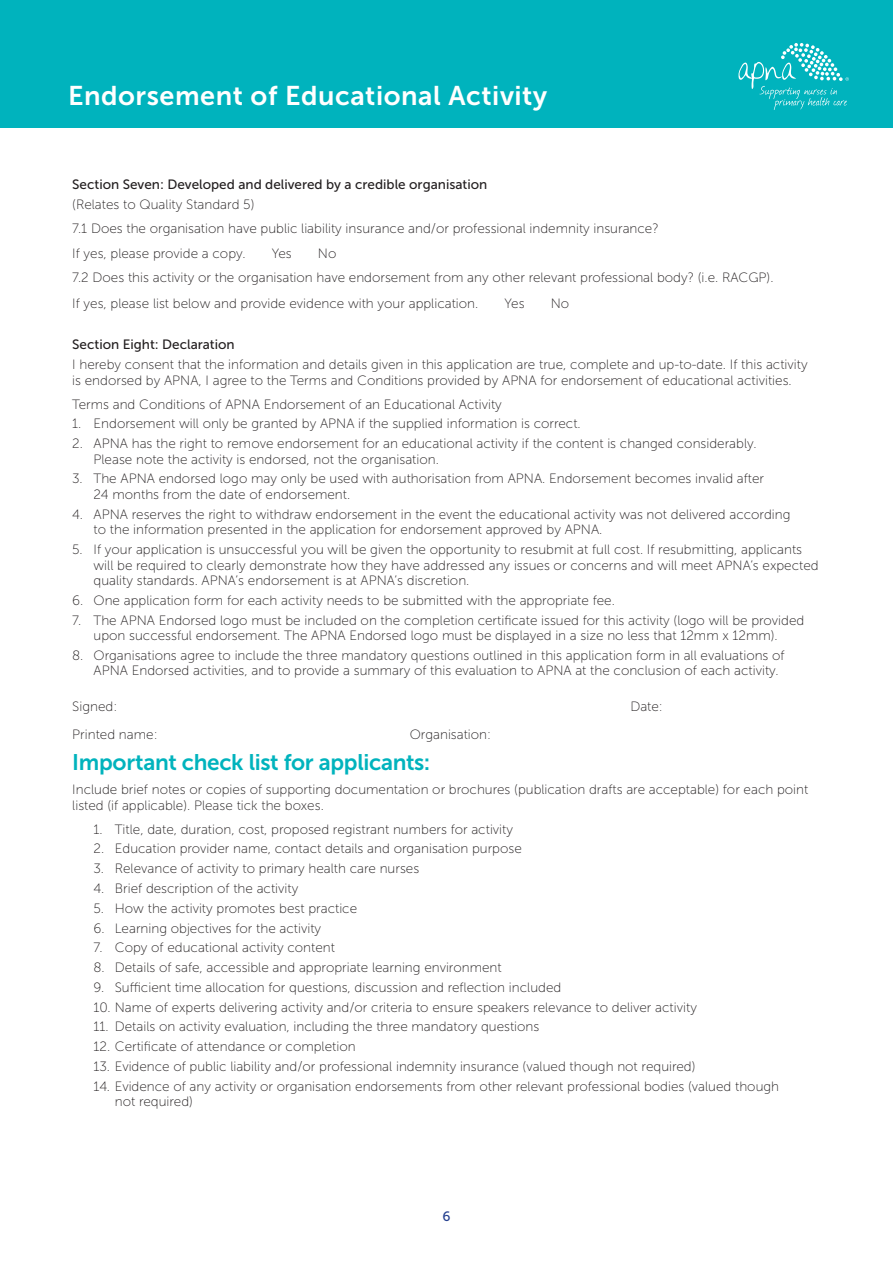
<style>
.page{position:relative;width:893px;height:1263px;background:#fff}
.page>*{position:absolute;margin:0;border:0;box-sizing:border-box;transform-origin:0 0}
.t1{font:27px "Museo Sans 700";letter-spacing:.02em;color:#fff}
.t2{font:22.5px "Museo Sans 700";letter-spacing:-.015em;color:#00b3bd}
.t3{font:13.5px/15.6px "Museo Sans 100";color:#231f20}
.t4{font:13.5px "Museo Sans 500";color:#231f20}
.t5{font:13.5px "Museo Sans 500";color:#25408f}
</style>
<div class="page">
<div style="left:0;top:0;width:893px;height:128px;background:#00b3bd"></div>
<svg style="left:738px;top:43px;width:111px;height:67px"></svg>
<h1 class="t1" style="left:68px;top:81px;width:481px">Endorsement of Educational Activity</h1>
<p class="t4" style="left:72px;top:177px;width:416px">Section Seven: Developed and delivered by a credible organisation</p>
<p class="t3" style="left:72px;top:192px;width:588px;line-height:24px">(Relates to Quality Standard 5)<br>7.1 Does the organisation have public liability insurance and/or professional indemnity insurance?</p>
<p class="t3" style="left:72px;top:246px;width:175px">If yes, please provide a copy.</p>
<p class="t3" style="left:272px;top:246px;width:22px">Yes</p>
<p class="t3" style="left:72px;top:241px;width:703px;line-height:24px;text-indent:246px">No<br>7.2 Does this activity or the organisation have endorsement from any other relevant professional body? (i.e. RACGP).</p>
<p class="t3" style="left:72px;top:295px;width:408px">If yes, please list below and provide evidence with your application.</p>
<p class="t3" style="left:504px;top:295px;width:22px">Yes</p>
<p class="t3" style="left:551px;top:295px;width:20px">No</p>
<p class="t4" style="left:72px;top:337px;width:164px">Section Eight: Declaration</p>
<p class="t3" style="left:72px;top:357px;width:737px">I hereby consent that the information and details given in this application are true, complete and up-to-date. If this activity is endorsed by APNA, I agree to the Terms and Conditions provided by APNA for endorsement of educational activities.</p>
<p class="t3" style="left:72px;top:396px;width:431px">Terms and Conditions of APNA Endorsement of an Educational Activity</p>
<p class="t3" style="left:72px;top:416px;width:510px">1. Endorsement will only be granted by APNA if the supplied information is correct.</p>
<p class="t3" style="left:94px;top:436px;width:664px;text-indent:-21px">2. APNA has the right to remove endorsement for an educational activity if the content is changed considerably.<br>Please note the activity is endorsed, not the organisation.</p>
<p class="t3" style="left:94px;top:471px;width:672px;text-indent:-21px">3. The APNA endorsed logo may only be used with authorisation from APNA. Endorsement becomes invalid after<br>24 months from the date of endorsement.</p>
<p class="t3" style="left:94px;top:506px;width:698px;text-indent:-21px">4. APNA reserves the right to withdraw endorsement in the event the educational activity was not delivered according to the information presented in the application for endorsement approved by APNA.</p>
<p class="t3" style="left:94px;top:542px;width:727px;text-indent:-21px">5. If your application is unsuccessful you will be given the opportunity to resubmit at full cost. If resubmitting, applicants will be required to clearly demonstrate how they have addressed any issues or concerns and will meet APNA’s expected quality standards. APNA’s endorsement is at APNA’s discretion.</p>
<p class="t3" style="left:72px;top:593px;width:544px">6. One application form for each activity needs to be submitted with the appropriate fee.</p>
<p class="t3" style="left:72px;top:612px;width:734px;text-align:center">7. The APNA Endorsed logo must be included on the completion certificate issued for this activity (logo will be provided upon successful endorsement. The APNA Endorsed logo must be displayed in a size no less that 12mm x 12mm).</p>
<p class="t3" style="left:94px;top:648px;width:693px;text-indent:-21px">8. Organisations agree to include the three mandatory questions outlined in this application form in all evaluations of<br>APNA Endorsed activities, and to provide a summary of this evaluation to APNA at the conclusion of each activity.</p>
<p class="t3" style="left:72px;top:698px;width:46px">Signed:</p>
<p class="t3" style="left:630px;top:698px;width:34px">Date:</p>
<p class="t3" style="left:72px;top:727px;width:87px">Printed name:</p>
<p class="t3" style="left:410px;top:727px;width:83px">Organisation:</p>
<h2 class="t2" style="left:72px;top:750px;width:360px">Important check list for applicants:</h2>
<p class="t3" style="left:72px;top:782px;width:738px">Include brief notes or copies of supporting documentation or brochures (publication drafts are acceptable) for each point listed (if applicable). Please tick the boxes.</p>
<p class="t3" style="left:94px;top:821px;width:421px">1. Title, date, duration, cost, proposed registrant numbers for activity</p>
<p class="t3" style="left:94px;top:841px;width:430px">2. Education provider name, contact details and organisation purpose</p>
<p class="t3" style="left:94px;top:861px;width:327px">3. Relevance of activity to primary health care nurses</p>
<p class="t3" style="left:94px;top:881px;width:206px">4. Brief description of the activity</p>
<p class="t3" style="left:94px;top:900px;width:265px">5. How the activity promotes best practice</p>
<p class="t3" style="left:94px;top:920px;width:229px">6. Learning objectives for the activity</p>
<p class="t3" style="left:94px;top:940px;width:243px">7. Copy of educational activity content</p>
<p class="t3" style="left:94px;top:960px;width:410px">8. Details of safe, accessible and appropriate learning environment</p>
<p class="t3" style="left:94px;top:980px;width:469px">9. Sufficient time allocation for questions, discussion and reflection included</p>
<p class="t3" style="left:94px;top:999px;width:605px">10. Name of experts delivering activity and/or criteria to ensure speakers relevance to deliver activity</p>
<p class="t3" style="left:94px;top:1019px;width:447px">11. Details on activity evaluation, including the three mandatory questions</p>
<p class="t3" style="left:94px;top:1039px;width:264px">12. Certificate of attendance or completion</p>
<p class="t3" style="left:94px;top:1059px;width:603px">13. Evidence of public liability and/or professional indemnity insurance (valued though not required)</p>
<p class="t3" style="left:115px;top:1078px;width:666px;text-indent:-21px">14. Evidence of any activity or organisation endorsements from other relevant professional bodies (valued though not required)</p>
<p class="t5" style="left:442px;top:1208px;width:10px">6</p>
</div>
